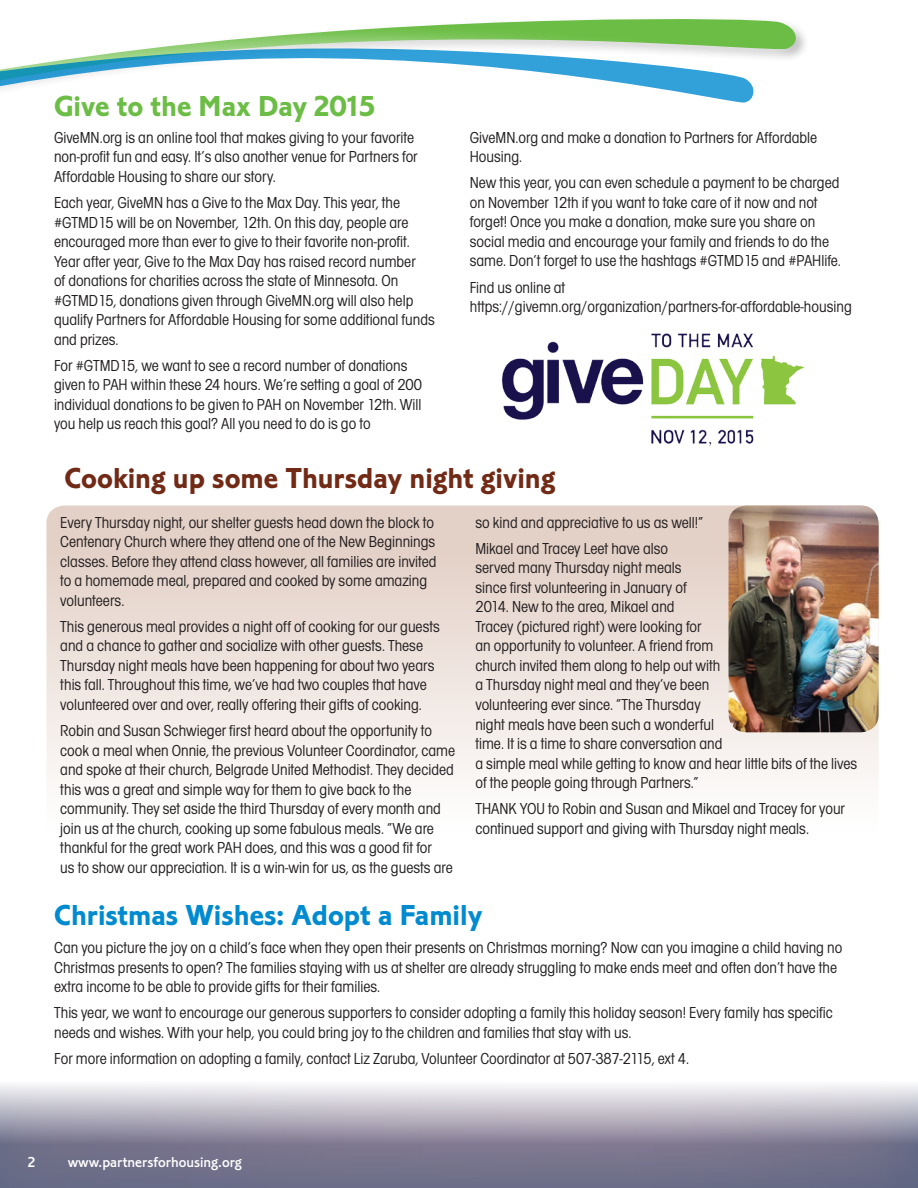
<style>
.page{position:relative;width:918px;height:1188px;background:#fff}
.page>*{position:absolute;margin:0;border:0;box-sizing:border-box;transform-origin:0 0}
.t1{font:30px "Corinthian Bold Plain";color:#712a16}
.t2{font:30px "Corinthian Bold Plain";color:#008ad0}
.t3{font:30px "Corinthian Bold Plain";color:#6cbd45}
.t4{font:condensed 16.5px/19.5px "Avant Garde Gothic Itc T";color:#231f20}
.t5{font:15px "Corinthian Medium Plain";color:#fff}
</style>
<div class="page">
<div style="left:0;top:1063px;width:918px;height:125px;background:#008ad0;opacity:.5"></div>
<svg style="left:780px;top:22px;width:21px;height:37px"></svg>
<svg style="left:219px;top:19px;width:561px;height:39px"></svg>
<svg style="left:0;top:41px;width:758px;height:62px"></svg>
<svg style="left:46px;top:506px;width:833px;height:273px;background:#ece0da"></svg>
<img style="left:729px;top:506px;width:150px;height:226px">
<img style="left:502px;top:333px;width:303px;height:113px">
<h1 class="t3" style="left:54px;top:88px;width:323px">Give to the Max Day 2015</h1>
<p class="t4" style="left:54px;top:127px;width:365px">GiveMN.org is an online tool that makes giving to your favorite non-profit fun and easy. It’s also another venue for Partners for<br>Affordable Housing to share our story.</p>
<p class="t4" style="left:54px;top:193px;width:382px">Each year, GiveMN has a Give to the Max Day. This year, the #GTMD15 will be on November, 12th. On this day, people are encouraged more than ever to give to their favorite non-profit.<br>Year after year, Give to the Max Day has raised record number<br>of donations for charities across the state of Minnesota. On #GTMD15, donations given through GiveMN.org will also help qualify Partners for Affordable Housing for some additional funds and prizes.</p>
<p class="t4" style="left:54px;top:355px;width:370px">For #GTMD15, we want to see a record number of donations given to PAH within these 24 hours. We’re setting a goal of 200 individual donations to be given to PAH on November 12th. Will you help us reach this goal? All you need to do is go to</p>
<p class="t4" style="left:470px;top:127px;width:349px">GiveMN.org and make a donation to Partners for Affordable<br>Housing.</p>
<p class="t4" style="left:470px;top:173px;width:373px">New this year, you can even schedule a payment to be charged on November 12th if you want to take care of it now and not forget! Once you make a donation, make sure you share on social media and encourage your family and friends to do the same. Don’t forget to use the hashtags #GTMD15 and #PAHlife.</p>
<p class="t4" style="left:470px;top:277px;width:383px">Find us online at https://givemn.org/organization/partners-for-affordable-housing</p>
<h1 class="t1" style="left:64px;top:460px;width:493px">Cooking up some Thursday night giving</h1>
<p class="t4" style="left:60px;top:512px;width:378px">Every Thursday night, our shelter guests head down the block to Centenary Church where they attend one of the New Beginnings classes. Before they attend class however, all families are invited to a homemade meal, prepared and cooked by some amazing volunteers.</p>
<p class="t4" style="left:60px;top:616px;width:381px">This generous meal provides a night off of cooking for our guests and a chance to gather and socialize with other guests. These Thursday night meals have been happening for about two years this fall. Throughout this time, we’ve had two couples that have volunteered over and over, really offering their gifts of cooking.</p>
<p class="t4" style="left:60px;top:721px;width:396px">Robin and Susan Schwieger first heard about the opportunity to cook a meal when Onnie, the previous Volunteer Coordinator, came and spoke at their church, Belgrade United Methodist. They decided this was a great and simple way for them to give back to the community. They set aside the third Thursday of every month and join us at the church, cooking up some fabulous meals. “We are thankful for the great work PAH does, and this was a good fit for<br>us to show our appreciation. It is a win-win for us, as the guests are</p>
<p class="t4" style="left:475px;top:509px;width:229px;line-height:26.2px">so kind and appreciative to us as well!”<br>Mikael and Tracey Leet have also</p>
<p class="t4" style="left:475px;top:558px;width:383px">served many Thursday night meals<br>since first volunteering in January of<br>2014. New to the area, Mikael and<br>Tracey (pictured right) were looking for<br>an opportunity to volunteer. A friend from<br>church invited them along to help out with<br>a Thursday night meal and they’ve been<br>volunteering ever since. “The Thursday<br>night meals have been such a wonderful<br>time. It is a time to share conversation and<br>a simple meal while getting to know and hear little bits of the lives of the people going through Partners.”</p>
<p class="t4" style="left:475px;top:799px;width:371px">THANK YOU to Robin and Susan and Mikael and Tracey for your continued support and giving with Thursday night meals.</p>
<h1 class="t2" style="left:54px;top:897px;width:430px">Christmas Wishes: Adopt a Family</h1>
<p class="t4" style="left:54px;top:938px;width:790px">Can you picture the joy on a child’s face when they open their presents on Christmas morning? Now can you imagine a child having no<br>Christmas presents to open? The families staying with us at shelter are already struggling to make ends meet and often don’t have the extra income to be able to provide gifts for their families.</p>
<p class="t4" style="left:54px;top:1003px;width:780px">This year, we want to encourage our generous supporters to consider adopting a family this holiday season! Every family has specific needs and wishes. With your help, you could bring joy to the children and families that stay with us.</p>
<p class="t4" style="left:54px;top:1049px;width:636px">For more information on adopting a family, contact Liz Zaruba, Volunteer Coordinator at 507-387-2115, ext 4.</p>
<p class="t5" style="left:28px;top:1153px;width:9px">2</p>
<p class="t5" style="left:68px;top:1153px;width:176px">www.partnersforhousing.org</p>
</div>
